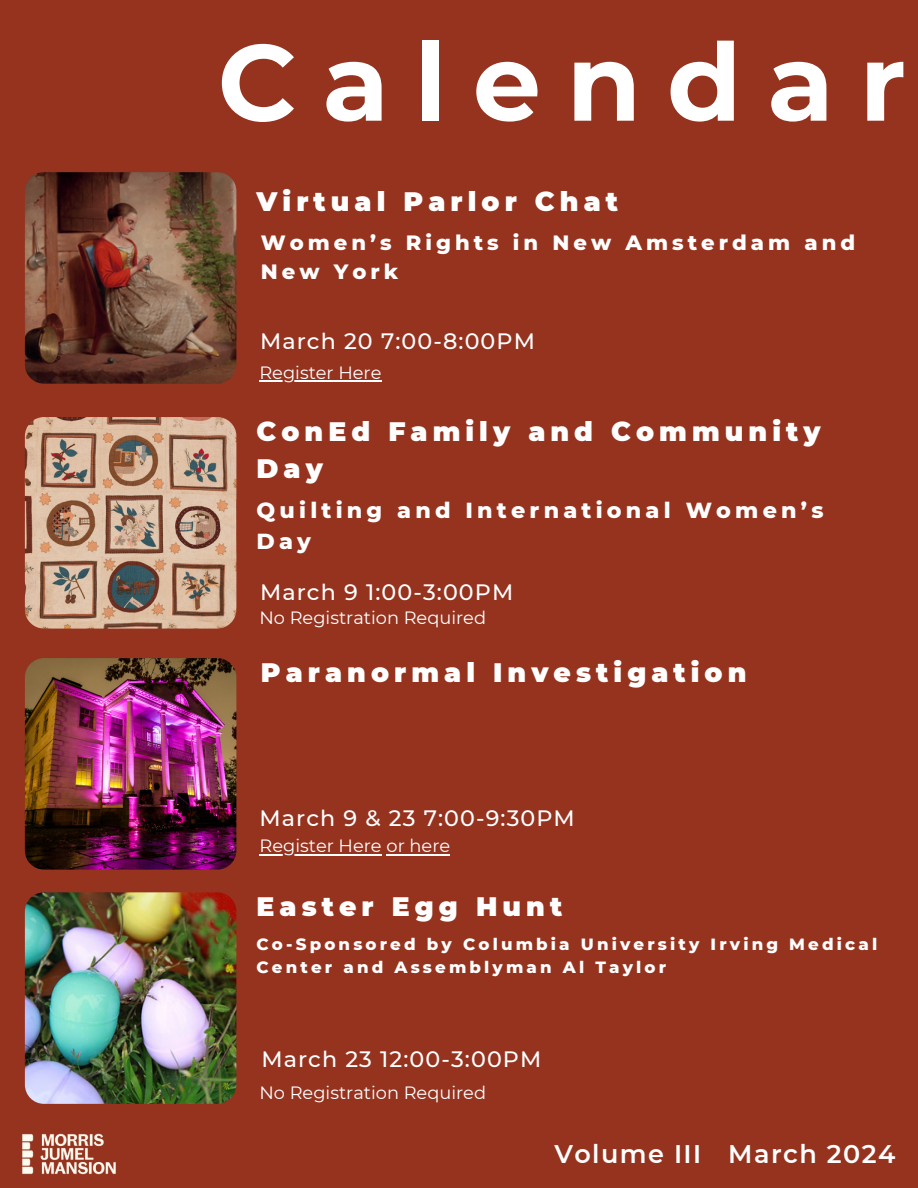
<style>
.page{position:relative;width:918px;height:1188px;background:#95331f}
.page>*{position:absolute;margin:0;border:0;box-sizing:border-box;transform-origin:0 0}
.t1{font:700 107.85px "Montserrat";letter-spacing:.24em;color:#fff}
.t2{font:900 26.7px/36.8px "Montserrat";letter-spacing:.19em;color:#fff}
.t3{font:600 25.5px "Montserrat";letter-spacing:.055em;color:#fff}
.t4{font:500 22.2px "Montserrat";letter-spacing:.05em;color:#fff}
.t5{font:800 22.2px/30.9px "Montserrat";letter-spacing:.19em;color:#fff}
.t6{font:800 21.15px/29.2px "Montserrat";letter-spacing:.19em;color:#fff}
.t7{font:17.85px "Montserrat";color:#fff}
.t8{font:800 16.65px/22.5px "Montserrat";letter-spacing:.19em;color:#fff}
</style>
<div class="page">
<img style="left:25px;top:172px;width:211px;height:212px;border-radius:19px">
<img style="left:25px;top:417px;width:211px;height:212px;border-radius:19px">
<img style="left:25px;top:658px;width:211px;height:212px;border-radius:19px">
<img style="left:22px;top:1133px;width:94px;height:42px">
<img style="left:25px;top:892px;width:211px;height:212px;border-radius:19px">
<hr style="left:259px;top:380px;width:123px;height:2px;background:#fff">
<hr style="left:260px;top:854px;width:122px;height:2px;background:#fff">
<hr style="left:387px;top:854px;width:63px;height:2px;background:#fff">
<h1 class="t1" style="left:218px;top:16px;width:690px">Calendar</h1>
<p class="t2" style="left:257px;top:183px;width:363px">Virtual Parlor Chat</p>
<p class="t6" style="left:261px;top:228px;width:596px">Women’s Rights in New Amsterdam and<br>New York</p>
<p class="t4" style="left:260px;top:328px;width:276px">March 20 7:00-8:00PM</p>
<p class="t7" style="left:259px;top:361px;width:124px">Register Here</p>
<p class="t2" style="left:257px;top:413px;width:566px">ConEd Family and Community<br>Day</p>
<p class="t5" style="left:257px;top:494px;width:569px">Quilting and International Women’s<br>Day</p>
<p class="t4" style="left:260px;top:578px;width:255px">March 9 1:00-3:00PM</p>
<p class="t7" style="left:260px;top:606px;width:228px">No Registration Required</p>
<p class="t2" style="left:261px;top:654px;width:487px">Paranormal Investigation</p>
<p class="t4" style="left:259px;top:804px;width:317px">March 9 &amp; 23 7:00-9:30PM</p>
<p class="t7" style="left:260px;top:835px;width:192px">Register Here or here</p>
<p class="t2" style="left:257px;top:888px;width:307px">Easter Egg Hunt</p>
<p class="t8" style="left:257px;top:933px;width:622px">Co-Sponsored by Columbia University Irving Medical<br>Center and Assemblyman Al Taylor</p>
<p class="t4" style="left:261px;top:1046px;width:282px">March 23 12:00-3:00PM</p>
<p class="t7" style="left:260px;top:1082px;width:228px">No Registration Required</p>
<p class="t3" style="left:554px;top:1138px;width:342px">Volume III March 2024</p>
</div>
